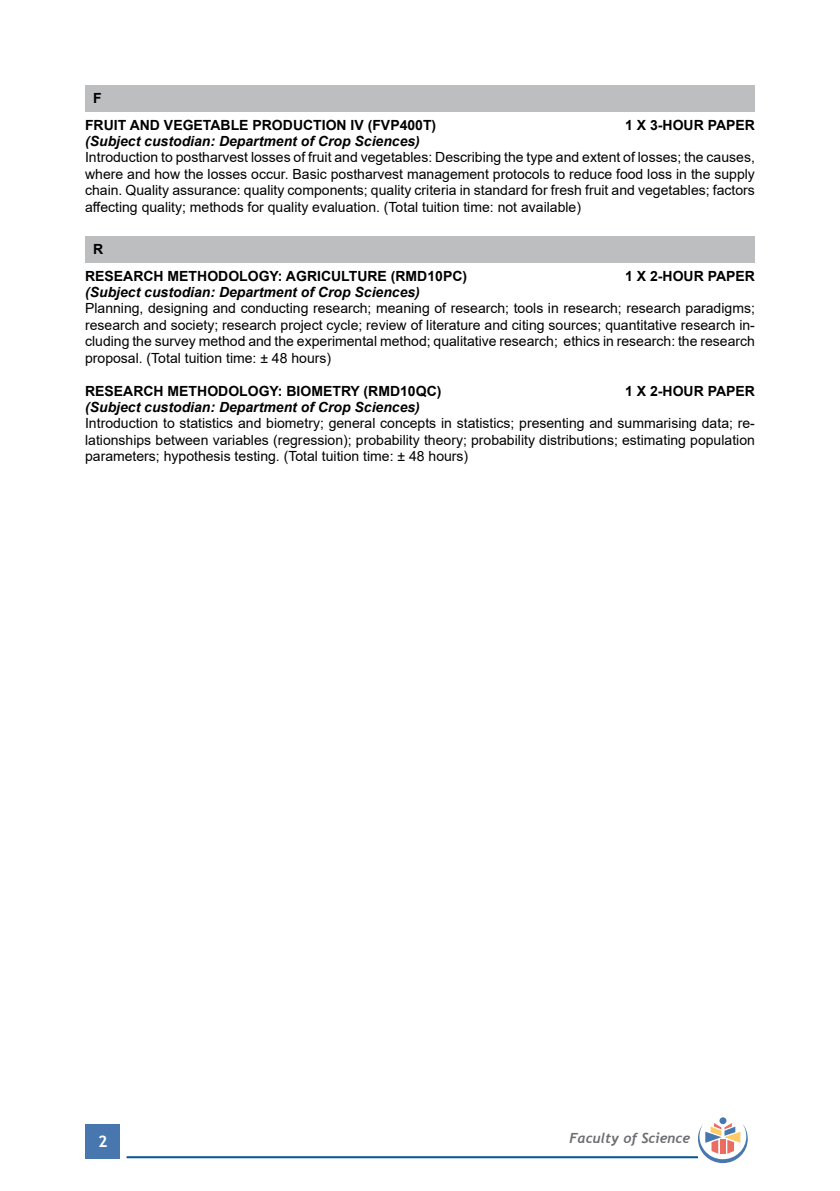
<style>
.page{position:relative;width:840px;height:1191px;background:#fff}
.page>*{position:absolute;margin:0;border:0;box-sizing:border-box;transform-origin:0 0}
.t1{font:700 16px "Trebuchet MS";color:#fff}
.t2{font:14px/16.4px "Arial";color:#000;text-align:justify}
.t3{font:700 14px/26.4px "Arial";color:#000}
.t4{font:italic 700 14px "Arial";color:#000}
.t5{font:italic 700 14px "Trebuchet";color:#6d6e71}
</style>
<div class="page">
<div style="left:86px;top:1124px;width:34px;height:34px;background:#4777ae"></div>
<hr style="left:126px;top:1156px;width:571px;height:2px;background:#005596">
<div style="left:719px;top:1117px;width:7px;height:7px;background:#4777ae;border-radius:50%"></div>
<svg style="left:697px;top:1123px;width:50px;height:40px"></svg>
<div style="left:85px;top:85px;width:669px;height:26px;background:#bcbec0"></div>
<div style="left:85px;top:236px;width:669px;height:26px;background:#bcbec0"></div>
<p class="t3" style="left:85px;top:85px;width:352px;text-indent:8px">F<br>FRUIT AND VEGETABLE PRODUCTION IV (FVP400T)</p>
<p class="t3" style="left:624px;top:112px;width:131px">1 X 3-HOUR PAPER</p>
<p class="t4" style="left:85px;top:132px;width:336px">(Subject custodian: Department of Crop Sciences)</p>
<p class="t2" style="left:85px;top:149px;width:671px">Introduction to postharvest losses of fruit and vegetables: Describing the type and extent of losses; the causes, where and how the losses occur. Basic postharvest management protocols to reduce food loss in the supply chain. Quality assurance: quality components; quality criteria in standard for fresh fruit and vegetables; factors affecting quality; methods for quality evaluation. (Total tuition time: not available)</p>
<p class="t3" style="left:85px;top:236px;width:383px;text-indent:8px">R<br>RESEARCH METHODOLOGY: AGRICULTURE (RMD10PC)</p>
<p class="t3" style="left:624px;top:263px;width:131px">1 X 2-HOUR PAPER</p>
<p class="t4" style="left:85px;top:283px;width:336px">(Subject custodian: Department of Crop Sciences)</p>
<p class="t2" style="left:85px;top:300px;width:671px">Planning, designing and conducting research; meaning of research; tools in research; research paradigms; research and society; research project cycle; review of literature and citing sources; quantitative research in&shy;cluding the survey method and the experimental method; qualitative research; ethics in research: the research proposal. (Total tuition time: ± 48 hours)</p>
<p class="t3" style="left:85px;top:377px;width:357px">RESEARCH METHODOLOGY: BIOMETRY (RMD10QC)</p>
<p class="t3" style="left:624px;top:377px;width:131px">1 X 2-HOUR PAPER</p>
<p class="t4" style="left:85px;top:398px;width:336px">(Subject custodian: Department of Crop Sciences)</p>
<p class="t2" style="left:85px;top:415px;width:671px">Introduction to statistics and biometry; general concepts in statistics; presenting and summarising data; re&shy;lationships between variables (regression); probability theory; probability distributions; estimating population parameters; hypothesis testing. (Total tuition time: ± 48 hours)</p>
<p class="t1" style="left:98px;top:1131px;width:11px">2</p>
<p class="t5" style="left:569px;top:1129px;width:122px">Faculty of Science</p>
</div>
